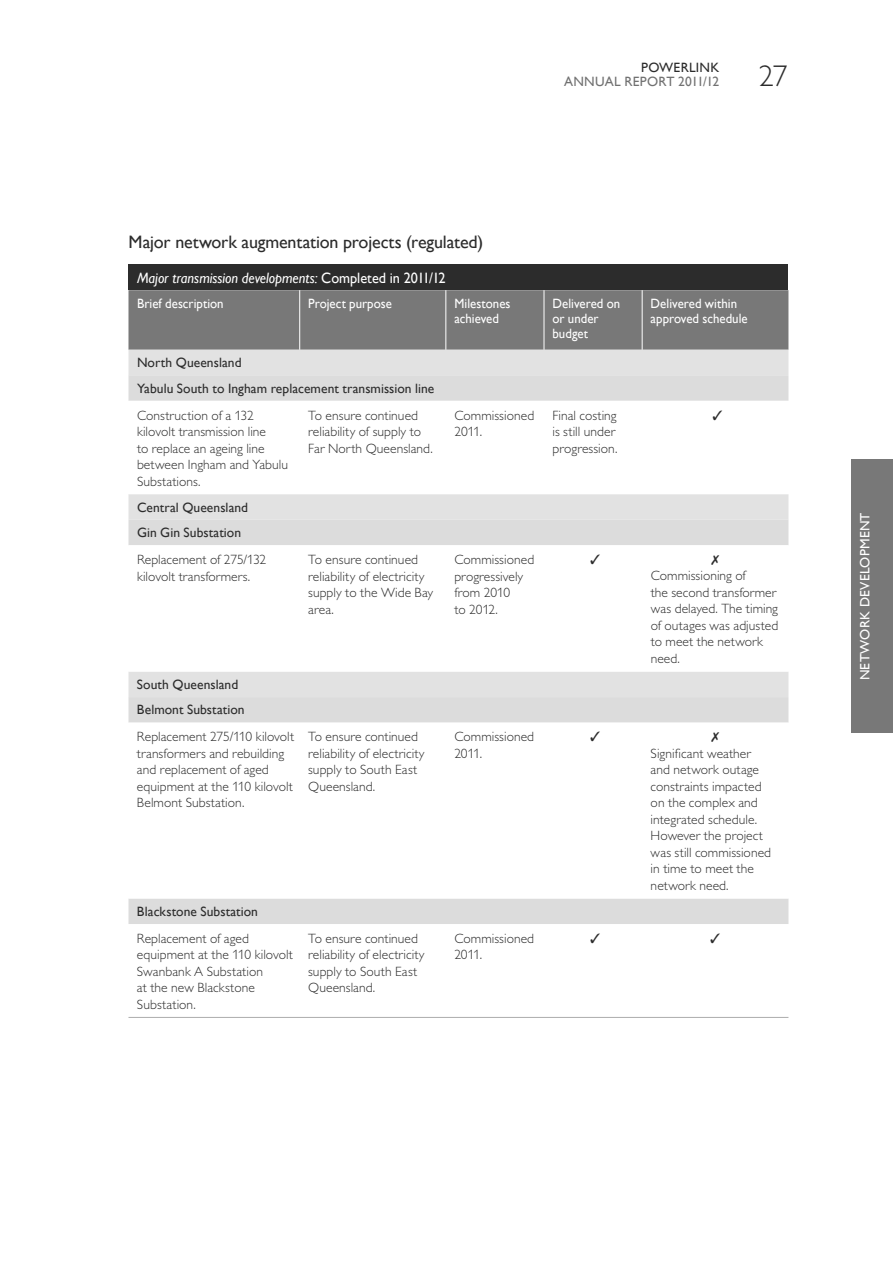
<style>
.page{position:relative;width:893px;height:1264px;background:#fff}
.page>*{position:absolute;margin:0;border:0;box-sizing:border-box;transform-origin:0 0}
.t1{font:300 30px "Gill Alt One";color:#2c2c2c}
.t2{font:18px "Gill Sans";letter-spacing:-.01em;color:#2c2c2c}
.t3{font:italic 15px "Gill Sans";color:#fff;scale:.95 1}
.t4{font:300 13.5px/16.5px "Gill Alt One";letter-spacing:.005em;color:#2c2c2c}
.t5{font:13.5px/25.5px "Gill Sans";letter-spacing:.005em;color:#2c2c2c}
.t6{font:13.5px/15px "Gill Sans";letter-spacing:.005em;color:#fff;scale:.95 1}
.t7{font:13.5px "Gill Sans";letter-spacing:.02em;color:#717171}
.t8{font:13.5px "Gill Sans";letter-spacing:.005em;color:#fff}
.s1{font-style:normal}
</style>
<div class="page">
<div style="left:851px;top:460px;width:42px;height:273px;background:#787878"></div>
<div style="left:128px;top:265px;width:660px;height:25px;background:#2c2c2c"></div>
<div style="left:128px;top:290px;width:660px;height:60px;background:#787878"></div>
<div style="left:128px;top:350px;width:660px;height:25px;background:#e2e2e2"></div>
<div style="left:128px;top:375px;width:660px;height:26px;background:#dcdcdc"></div>
<svg style="left:128px;top:494px;width:660px;height:430px"></svg>
<hr style="left:299px;top:290px;width:1px;height:60px;background:#fff">
<hr style="left:445px;top:290px;width:1px;height:60px;background:#fff">
<hr style="left:543px;top:290px;width:1px;height:60px;background:#fff">
<hr style="left:641px;top:290px;width:1px;height:60px;background:#fff">
<hr style="left:128px;top:1017px;width:660px;height:1px;background:#acacac">
<svg style="left:590px;top:554px;width:10px;height:10px"></svg>
<svg style="left:711px;top:555px;width:8px;height:10px"></svg>
<svg style="left:590px;top:731px;width:10px;height:10px"></svg>
<svg style="left:711px;top:732px;width:8px;height:10px"></svg>
<p class="t5" style="left:641px;top:55px;width:80px">POWERLINK</p>
<p class="t7" style="left:564px;top:74px;width:157px">ANNUAL REPORT 2011/12</p>
<h1 class="t1" style="left:759px;top:65px;width:30px">27</h1>
<h2 class="t2" style="left:128px;top:231px;width:356px">Major network augmentation projects (regulated)</h2>
<p class="t3" style="left:137px;top:269px;width:326px">Major transmission developments: <span class="s1">Completed in 2011/12</span></p>
<p class="t6" style="left:137px;top:296px;width:93px">Brief description</p>
<p class="t6" style="left:308px;top:296px;width:90px">Project purpose</p>
<p class="t6" style="left:454px;top:296px;width:61px">Milestones achieved</p>
<p class="t6" style="left:552px;top:296px;width:73px">Delivered on or under budget</p>
<p class="t6" style="left:650px;top:296px;width:104px">Delivered within approved schedule</p>
<p class="t5" style="left:137px;top:350px;width:299px">North Queensland<br>Yabulu South to Ingham replacement transmission line</p>
<p class="t4" style="left:137px;top:408px;width:153px">Construction of a 132 kilovolt transmission line<br>to replace an ageing line between Ingham and Yabulu<br>Substations.</p>
<p class="t4" style="left:308px;top:408px;width:126px">To ensure continued reliability of supply to<br>Far North Queensland.</p>
<p class="t4" style="left:454px;top:408px;width:81px">Commissioned<br>2011.</p>
<p class="t4" style="left:552px;top:408px;width:66px">Final costing is still under progression.</p>
<p class="t5" style="left:137px;top:494px;width:113px">Central Queensland<br>Gin Gin Substation</p>
<p class="t4" style="left:137px;top:552px;width:131px">Replacement of 275/132 kilovolt transformers.</p>
<p class="t4" style="left:308px;top:552px;width:126px">To ensure continued reliability of electricity supply to the Wide Bay area.</p>
<p class="t4" style="left:454px;top:552px;width:81px">Commissioned progressively from 2010<br>to 2012.</p>
<p class="t4" style="left:650px;top:569px;width:129px">Commissioning of<br>the second transformer was delayed. The timing of outages was adjusted to meet the network need.</p>
<p class="t5" style="left:137px;top:671px;width:109px">South Queensland<br>Belmont Substation</p>
<p class="t4" style="left:137px;top:730px;width:159px">Replacement 275/110 kilovolt transformers and rebuilding and replacement of aged equipment at the 110 kilovolt<br>Belmont Substation.</p>
<p class="t4" style="left:308px;top:730px;width:118px">To ensure continued reliability of electricity supply to South East<br>Queensland.</p>
<p class="t4" style="left:454px;top:730px;width:81px">Commissioned<br>2011.</p>
<p class="t5" style="left:137px;top:898px;width:122px">Blackstone Substation</p>
<p class="t4" style="left:137px;top:931px;width:157px">Replacement of aged equipment at the 110 kilovolt<br>Swanbank A Substation<br>at the new Blackstone<br>Substation.</p>
<p class="t4" style="left:308px;top:931px;width:118px">To ensure continued reliability of electricity supply to South East<br>Queensland.</p>
<p class="t4" style="left:454px;top:931px;width:81px">Commissioned<br>2011.</p>
<p class="t4" style="left:650px;top:746px;width:122px">Significant weather and network outage constraints impacted on the complex and integrated schedule.<br>However the project was still commissioned in time to meet the network need.</p>
<p class="t8" style="left:857px;top:680px;width:169px;rotate:-90deg">NETWORK DEVELOPMENT</p>
</div>
